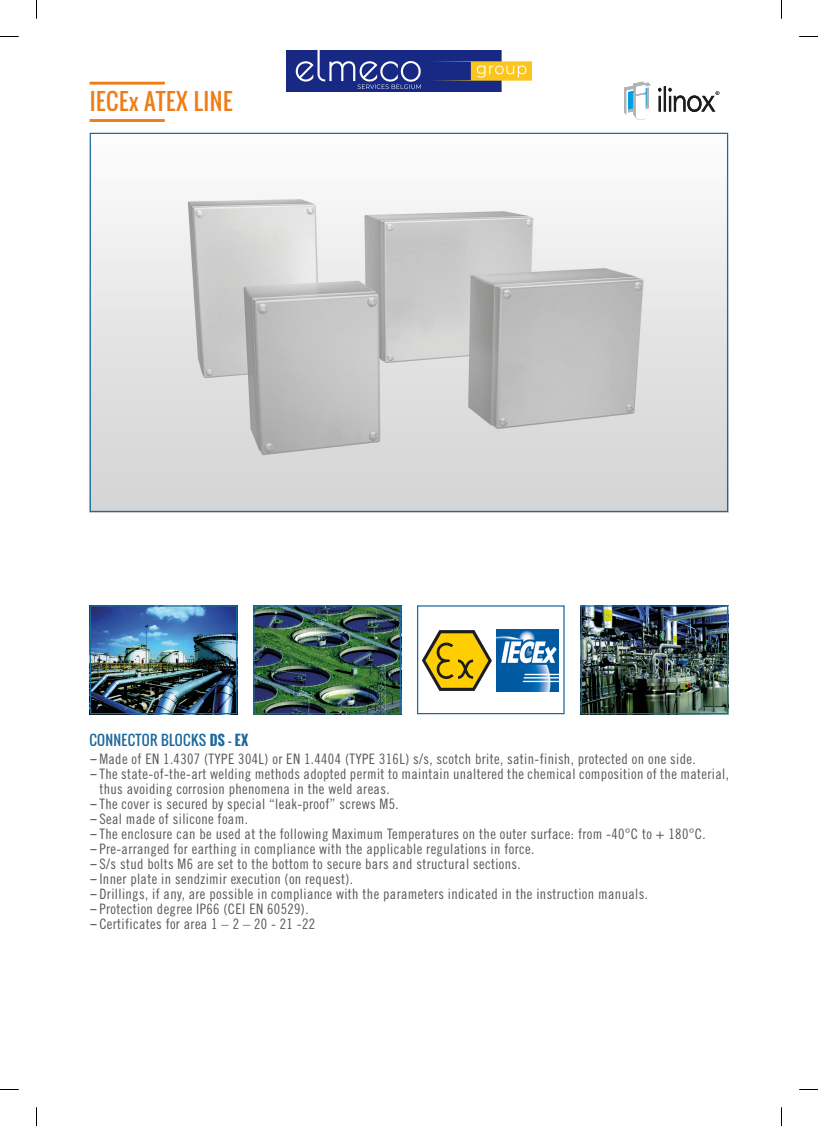
<style>
.page{position:relative;width:818px;height:1126px;background:#fff}
.page>*{position:absolute;margin:0;border:0;box-sizing:border-box;transform-origin:0 0}
.t1{font:22.5px "Oswald";letter-spacing:.025em;color:#ef7c15}
.t2{font:14.38px/15px "Trade Gothic LT Std Cn 18";letter-spacing:.025em;color:#575756}
.TITOL_O_TESTO{font:13.75px "Oswald";letter-spacing:.025em;color:#1c699b}
.s1{font-weight:700}
.s2{font-family:"Rubik"}
</style>
<div class="page">
<img style="left:92px;top:607px;width:143px;height:105px">
<div style="left:90px;top:605px;width:147px;height:109px;border:1px solid #1c699b"></div>
<img style="left:582px;top:607px;width:143px;height:105px">
<div style="left:580px;top:605px;width:147px;height:109px;border:1px solid #1c699b"></div>
<img style="left:255px;top:607px;width:144px;height:105px">
<div style="left:253px;top:605px;width:148px;height:109px;border:1px solid #1c699b"></div>
<div style="left:416px;top:605px;width:148px;height:109px;border:1px solid #1c699b"></div>
<svg style="left:422px;top:630px;width:69px;height:61px"></svg>
<img style="left:496px;top:629px;width:62px;height:62px">
<img style="left:92px;top:198px;width:633px;height:312px">
<svg style="left:658px;top:86px;width:61px;height:26px"></svg>
<svg style="left:624px;top:82px;width:26px;height:38px"></svg>
<hr style="left:90px;top:82px;width:74px;height:2px;background:#ef7c15">
<hr style="left:90px;top:119px;width:74px;height:3px;background:#ef7c15">
<svg style="left:0;top:36px;width:19px;height:1px"></svg>
<svg style="left:799px;top:36px;width:18px;height:1px"></svg>
<svg style="left:0;top:1089px;width:19px;height:1px"></svg>
<svg style="left:799px;top:1089px;width:18px;height:1px"></svg>
<svg style="left:36px;top:0;width:1px;height:19px"></svg>
<svg style="left:36px;top:1107px;width:1px;height:18px"></svg>
<img style="left:286px;top:50px;width:245px;height:41px">
<h1 class="t1" style="left:90px;top:85px;width:144px">IECEx ATEX LINE</h1>
<p class="TITOL_O_TESTO" style="left:89px;top:729px;width:160px">CONNECTOR BLOCKS <span class="s1">DS - EX</span></p>
<p class="t2" style="left:89px;top:751px;width:607px"><span class="s2">–</span>Made of EN 1.4307 (TYPE 304L) or EN 1.4404 (TYPE 316L) s/s, scotch brite, satin-finish, protected on one side.</p>
<p class="t2" style="left:99px;top:766px;width:630px;text-indent:-10px"><span class="s2">–</span>The state-of-the-art welding methods adopted permit to maintain unaltered the chemical composition of the material, thus avoiding corrosion phenomena in the weld areas.</p>
<p class="t2" style="left:89px;top:796px;width:310px"><span class="s2">–</span>The cover is secured by special “leak-proof” screws M5.</p>
<p class="t2" style="left:89px;top:811px;width:160px"><span class="s2">–</span>Seal made of silicone foam.</p>
<p class="t2" style="left:89px;top:826px;width:617px"><span class="s2">–</span>The enclosure can be used at the following Maximum Temperatures on the outer surface: from -40°C to + 180°C.</p>
<p class="t2" style="left:89px;top:841px;width:446px"><span class="s2">–</span>Pre-arranged for earthing in compliance with the applicable regulations in force.</p>
<p class="t2" style="left:89px;top:856px;width:432px"><span class="s2">–</span>S/s stud bolts M6 are set to the bottom to secure bars and structural sections.</p>
<p class="t2" style="left:89px;top:871px;width:265px"><span class="s2">–</span>Inner plate in sendzimir execution (on request).</p>
<p class="t2" style="left:89px;top:886px;width:559px"><span class="s2">–</span>Drillings, if any, are possible in compliance with the parameters indicated in the instruction manuals.</p>
<p class="t2" style="left:89px;top:901px;width:220px"><span class="s2">–</span>Protection degree IP66 (CEI EN 60529).</p>
<p class="t2" style="left:89px;top:916px;width:227px"><span class="s2">–</span>Certificates for area 1 – 2 – 20 - 21 -22</p>
</div>
